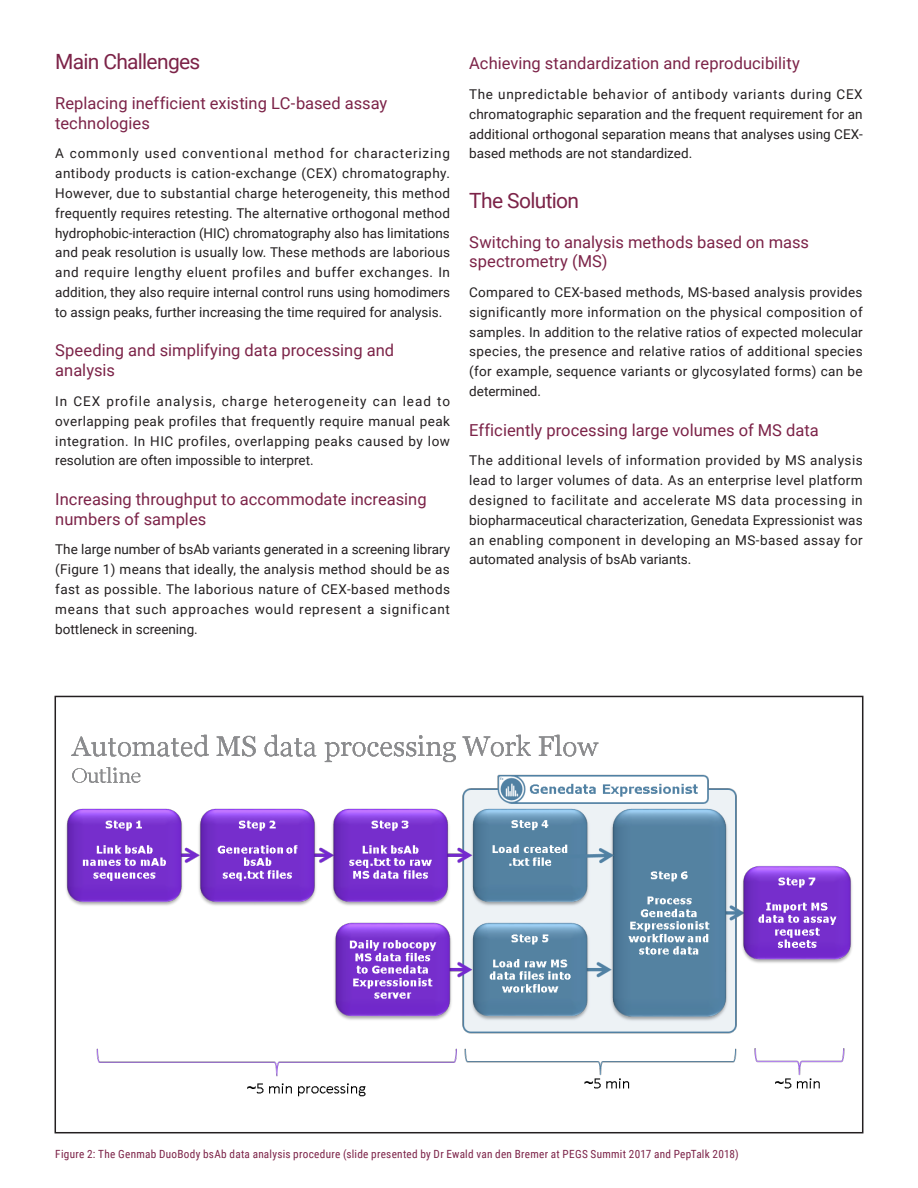
<style>
.page{position:relative;width:918px;height:1188px;background:#fff}
.page>*{position:absolute;margin:0;border:0;box-sizing:border-box;transform-origin:0 0}
.Headline_H1{font:21px "Roboto";letter-spacing:-.035em;color:#7c2348}
.Headline_H2{font:16.5px/19.8px "Roboto";color:#7c2348}
.Running_text{font:13.5px/19.8px "Roboto";color:#231f20;text-align:justify}
.Side_Note_Headline{font:11.25px "Roboto Condensed";letter-spacing:.025em;color:#7c2348}
</style>
<div class="page">
<img style="left:66px;top:734px;width:786px;height:363px">
<div style="left:55px;top:696px;width:808px;height:437px;border:2px solid #231f20"></div>
<p class="Headline_H1" style="left:55px;top:47px;width:147px">Main Challenges</p>
<p class="Headline_H2" style="left:55px;top:93px;width:334px">Replacing inefficient existing LC-based assay technologies</p>
<p class="Running_text" style="left:55px;top:143px;width:396px">A commonly used conventional method for characterizing antibody products is cation-exchange (CEX) chromatography.<br>However, due to substantial charge heterogeneity, this method frequently requires retesting. The alternative orthogonal method hydrophobic-interaction (HIC) chromatography also has limitations and peak resolution is usually low. These methods are laborious and require lengthy eluent profiles and buffer exchanges. In addition, they also require internal control runs using homodimers to assign peaks, further increasing the time required for analysis.</p>
<p class="Headline_H2" style="left:55px;top:340px;width:341px">Speeding and simplifying data processing and analysis</p>
<p class="Running_text" style="left:55px;top:391px;width:396px">In CEX profile analysis, charge heterogeneity can lead to overlapping peak profiles that frequently require manual peak integration. In HIC profiles, overlapping peaks caused by low resolution are often impossible to interpret.</p>
<p class="Headline_H2" style="left:55px;top:489px;width:373px">Increasing throughput to accommodate increasing numbers of samples</p>
<p class="Running_text" style="left:55px;top:539px;width:396px">The large number of bsAb variants generated in a screening library (Figure 1) means that ideally, the analysis method should be as fast as possible. The laborious nature of CEX-based methods means that such approaches would represent a significant bottleneck in screening.</p>
<p class="Headline_H2" style="left:469px;top:53px;width:332px">Achieving standardization and reproducibility</p>
<p class="Running_text" style="left:469px;top:84px;width:395px">The unpredictable behavior of antibody variants during CEX chromatographic separation and the frequent requirement for an additional orthogonal separation means that analyses using CEX&shy;based methods are not standardized.</p>
<p class="Headline_H1" style="left:469px;top:186px;width:111px">The Solution</p>
<p class="Headline_H2" style="left:469px;top:231px;width:341px">Switching to analysis methods based on mass spectrometry (MS)</p>
<p class="Running_text" style="left:469px;top:282px;width:395px">Compared to CEX-based methods, MS-based analysis provides significantly more information on the physical composition of samples. In addition to the relative ratios of expected molecular species, the presence and relative ratios of additional species (for example, sequence variants or glycosylated forms) can be determined.</p>
<p class="Headline_H2" style="left:469px;top:419px;width:351px">Efficiently processing large volumes of MS data</p>
<p class="Running_text" style="left:469px;top:450px;width:395px">The additional levels of information provided by MS analysis lead to larger volumes of data. As an enterprise level platform designed to facilitate and accelerate MS data processing in biopharmaceutical characterization, Genedata Expressionist was an enabling component in developing an MS-based assay for automated analysis of bsAb variants.</p>
<p class="Side_Note_Headline" style="left:55px;top:1146px;width:685px">Figure 2: The Genmab DuoBody bsAb data analysis procedure (slide presented by Dr Ewald van den Bremer at PEGS Summit 2017 and PepTalk 2018)</p>
</div>
